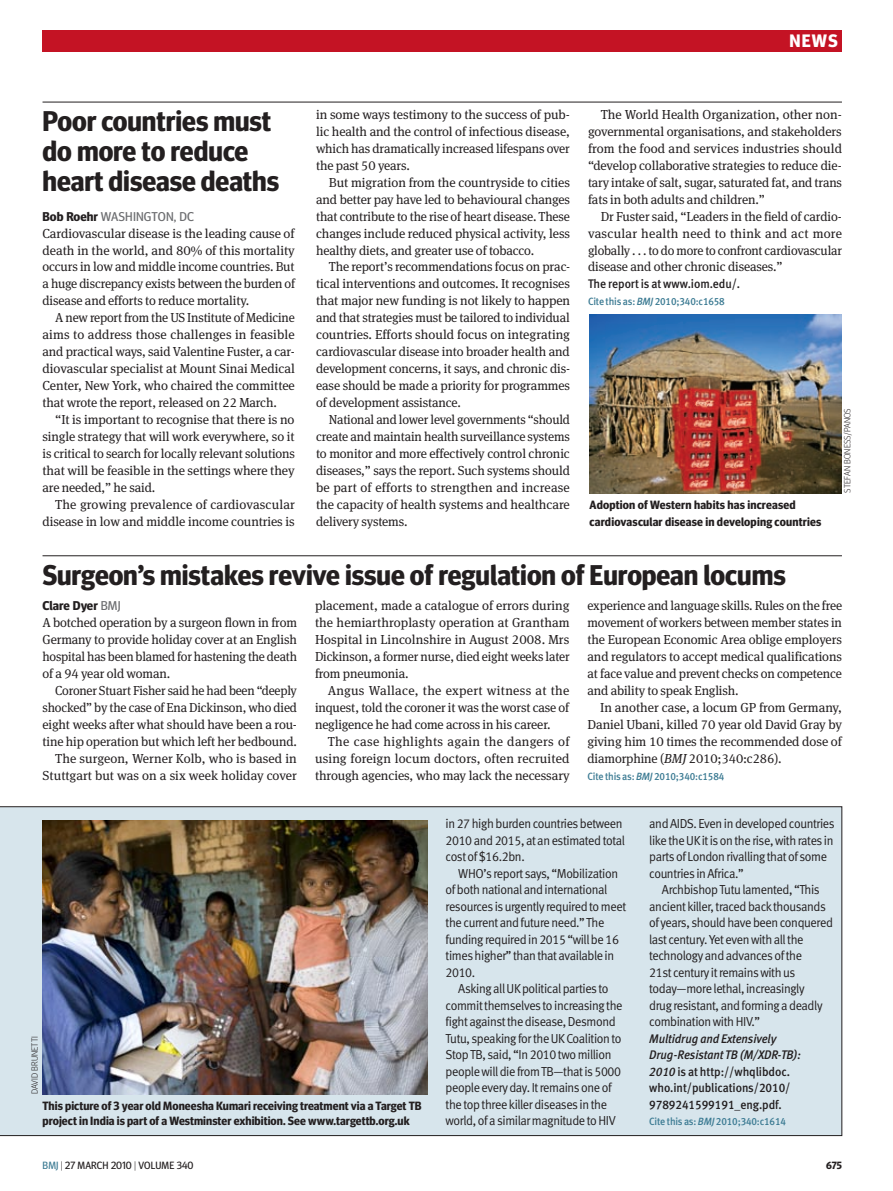
<style>
.page{position:relative;width:893px;height:1191px;background:#fff}
.page>*{position:absolute;margin:0;border:0;box-sizing:border-box;transform-origin:0 0}
.news_head_19bold{font:700 28.5px/30px "Meta Headline OT";color:#231f20}
.t1{font:700 18px "Meta Headline OT";color:#fff}
.news_body_3colm_ind{font:13.05px/17px "Meta Serif Pro";letter-spacing:-.01em;color:#231f20;text-align:justify}
.news_BOX_sans_text{font:13.05px/16.5px "Meta Normal LF";letter-spacing:-.03em;color:#231f20;scale:.95 1}
.news_body_3colm_ind-2{font:13.05px/17px "Meta Serif Pro";letter-spacing:-.01em;color:#231f20;text-align:justify;scale:.96 1}
.news_body_3colm{font:13.05px/17px "Meta Serif Pro";letter-spacing:-.015em;color:#231f20;text-align:justify}
.news_byline_author{font:12.75px "Meta Headline OT";letter-spacing:.01em;color:#6c6d70}
.news_byline_author-2{font:700 12.75px "Meta Headline OT";color:#231f20}
.news_further_info{font:12.45px/16.5px "Meta Medium LF";letter-spacing:-.005em;color:#231f20;scale:.95 1}
.picture_caption{font:700 12px/15px "Meta Headline OT";letter-spacing:.005em;color:#231f20}
.citation{font:10.5px "Meta Medium LF";letter-spacing:-.015em;color:#3c7b93;scale:.95 1}
.t2{font:10.5px "Meta Headline OT";letter-spacing:.01em;color:#231f20}
.t3{font:700 10.5px "Meta Headline OT";color:#231f20}
.t4{font:300 9px "Meta Headline OT";letter-spacing:.015em;color:#231f20}
.s1{font-weight:700;color:#231f20}
.s2{font-style:italic}
.s3{font-weight:400;color:#6c6d70}
.s4{color:#3c7b93}
.s5{font-weight:300}
</style>
<div class="page">
<div style="left:43px;top:30px;width:799px;height:21px;background:#c41324"></div>
<hr style="left:43px;top:102px;width:799px;height:1px;background:#231f20">
<hr style="left:43px;top:555px;width:799px;height:1px;background:#231f20">
<div style="left:0;top:806px;width:842px;height:329px;background:#d7e5ec"></div>
<img style="left:590px;top:315px;width:252px;height:178px">
<img style="left:43px;top:821px;width:385px;height:273px">
<p class="t1" style="left:789px;top:30px;width:50px">NEWS</p>
<p class="news_head_19bold" style="left:43px;top:105px;width:238px">Poor countries must do more to reduce heart disease deaths</p>
<p class="news_byline_author" style="left:43px;top:208px;width:145px"><span class="s1">Bob Roehr</span> WASHINGTON, DC</p>
<p class="news_body_3colm" style="left:43px;top:224px;width:254px">Cardiovascular disease is the leading cause of death in the world, and 80% of this mortality occurs in low and middle income countries. But a huge discrepancy exists between the burden of disease and efforts to reduce mortality.</p>
<p class="news_body_3colm_ind-2" style="left:43px;top:309px;width:264px;text-indent:13px">A new report from the US Institute of Medicine aims to address those challenges in feasible and practical ways, said Valentine Fuster, a car&shy;diovascular specialist at Mount Sinai Medical Center, New York, who chaired the committee that wrote the report, released on 22 March.</p>
<p class="news_body_3colm_ind" style="left:43px;top:410px;width:254px;text-indent:13px">“It is important to recognise that there is no single strategy that will work everywhere, so it is critical to search for locally relevant solutions that will be feasible in the settings where they are needed,” he said.</p>
<p class="news_body_3colm_ind" style="left:43px;top:495px;width:254px;text-align:right">The growing prevalence of cardiovascular disease in low and middle income countries is</p>
<p class="news_body_3colm_ind" style="left:316px;top:105px;width:255px">in some ways testimony to the success of pub&shy;lic health and the control of infectious disease, which has dramatically increased lifespans over the past 50 years.</p>
<p class="news_body_3colm_ind" style="left:316px;top:173px;width:256px;text-indent:13px">But migration from the countryside to cities and better pay have led to behavioural changes that contribute to the rise of heart disease. These changes include reduced physical activity, less healthy diets, and greater use of tobacco.</p>
<p class="news_body_3colm_ind" style="left:316px;top:258px;width:256px;text-indent:13px">The report’s recommendations focus on prac&shy;tical interventions and outcomes. It recognises that major new funding is not likely to happen and that strategies must be tailored to individual countries. Efforts should focus on integrating cardiovascular disease into broader health and development concerns, it says, and chronic dis&shy;ease should be made a priority for programmes of development assistance.</p>
<p class="news_body_3colm_ind-2" style="left:316px;top:410px;width:266px;text-indent:13px">National and lower level governments “should create and maintain health surveillance systems to monitor and more effectively control chronic diseases,” says the report. Such systems should be part of efforts to strengthen and increase the capacity of health systems and healthcare delivery systems.</p>
<p class="news_body_3colm_ind" style="left:588px;top:105px;width:256px;text-indent:13px">The World Health Organization, other non&shy;governmental organisations, and stakeholders from the food and services industries should “develop collaborative strategies to reduce die&shy;tary intake of salt, sugar, saturated fat, and trans fats in both adults and children.”</p>
<p class="news_body_3colm_ind" style="left:588px;top:207px;width:256px;text-indent:13px">Dr Fuster said, “Leaders in the field of cardio&shy;vascular health need to think and act more globally . . . to do more to confront cardiovascular disease and other chronic diseases.”</p>
<p class="news_further_info" style="left:588px;top:276px;width:162px">The report is at www.iom.edu/.</p>
<p class="citation" style="left:588px;top:296px;width:146px">Cite this as: <span class="s2">BMJ</span> 2010;340:c1658</p>
<p class="picture_caption" style="left:590px;top:496px;width:233px;line-height:17px">Adoption of Western habits has increased cardiovascular disease in developing countries</p>
<p class="t4" style="left:842px;top:492px;width:86px;rotate:-90deg">Stefan Boness/panos</p>
<p class="news_head_19bold" style="left:43px;top:559px;width:745px">Surgeon’s mistakes revive issue of regulation of European locums</p>
<p class="news_byline_author-2" style="left:43px;top:598px;width:80px">Clare Dyer <span class="s3">BMJ</span></p>
<p class="news_body_3colm" style="left:43px;top:613px;width:256px">A botched operation by a surgeon flown in from Germany to provide holiday cover at an English hospital has been blamed for hastening the death of a 94 year old woman.</p>
<p class="news_body_3colm_ind-2" style="left:43px;top:681px;width:267px;text-indent:13px">Coroner Stuart Fisher said he had been “deeply shocked” by the case of Ena Dickinson, who died eight weeks after what should have been a rou&shy;tine hip operation but which left her bedbound.</p>
<p class="news_body_3colm_ind" style="left:43px;top:749px;width:256px;text-align:right">The surgeon, Werner Kolb, who is based in<br>Stuttgart but was on a six week holiday cover</p>
<p class="news_body_3colm_ind" style="left:315px;top:596px;width:256px">placement, made a catalogue of errors during the hemiarthroplasty operation at Grantham Hospital in Lincolnshire in August 2008. Mrs Dickinson, a former nurse, died eight weeks later from pneumonia.</p>
<p class="news_body_3colm_ind" style="left:315px;top:681px;width:256px;text-indent:13px">Angus Wallace, the expert witness at the inquest, told the coroner it was the worst case of negligence he had come across in his career.</p>
<p class="news_body_3colm_ind" style="left:315px;top:732px;width:256px;text-indent:13px">The case highlights again the dangers of using foreign locum doctors, often recruited through agencies, who may lack the necessary</p>
<p class="news_body_3colm_ind" style="left:587px;top:596px;width:256px">experience and language skills. Rules on the free movement of workers between member states in the European Economic Area oblige employers and regulators to accept medical qualifications at face value and prevent checks on competence and ability to speak English.</p>
<p class="news_body_3colm_ind" style="left:587px;top:698px;width:256px;text-indent:13px">In another case, a locum GP from Germany, Daniel Ubani, killed 70 year old David Gray by giving him 10 times the recommended dose of diamorphine (<span class="s2">BMJ</span> 2010;340:c286).</p>
<p class="citation" style="left:587px;top:770px;width:146px">Cite this as: <span class="s2">BMJ</span> 2010;340:c1584</p>
<p class="t4" style="left:29px;top:1094px;width:60px;rotate:-90deg">David Brunetti</p>
<p class="picture_caption" style="left:43px;top:1098px;width:381px">This picture of 3 year old Moneesha Kumari receiving treatment via a Target TB project in India is part of a Westminster exhibition. See www.targettb.org.uk</p>
<p class="news_BOX_sans_text" style="left:446px;top:815px;width:190px">in 27 high burden countries between<br>2010 and 2015, at an estimated total cost of $16.2bn.</p>
<p class="news_BOX_sans_text" style="left:446px;top:864px;width:192px;text-indent:13px">WHO’s report says, “Mobilization of both national and international resources is urgently required to meet the current and future need.” The funding required in 2015 “will be 16 times higher” than that available in<br>2010.</p>
<p class="news_BOX_sans_text" style="left:446px;top:980px;width:188px;text-indent:13px">Asking all UK political parties to commit themselves to increasing the fight against the disease, Desmond Tutu, speaking for the UK Coalition to Stop TB, said, “In 2010 two million people will die from TB—that is 5000 people every day. It remains one of the top three killer diseases in the world, of a similar magnitude to HIV</p>
<p class="news_BOX_sans_text" style="left:649px;top:815px;width:197px">and AIDS. Even in developed countries like the UK it is on the rise, with rates in parts of London rivalling that of some countries in Africa.”</p>
<p class="news_BOX_sans_text" style="left:649px;top:881px;width:195px;text-indent:13px">Archbishop Tutu lamented, “This ancient killer, traced back thousands of years, should have been conquered last century. Yet even with all the technology and advances of the<br>21st century it remains with us today—more lethal, increasingly<br>drug resistant, and forming a deadly combination with HIV.”</p>
<p class="news_further_info" style="left:649px;top:1030px;width:161px"><span class="s2">Multidrug and Extensively<br>Drug-Resistant TB (M/XDR-TB):<br>2010</span> is at http://whqlibdoc. who.int/publications/2010/<br>9789241599191_eng.pdf.</p>
<p class="citation" style="left:649px;top:1115px;width:146px">Cite this as: <span class="s2">BMJ</span> 2010;340:c1614</p>
<p class="t2" style="left:43px;top:1159px;width:152px"><span class="s4">BMJ</span> <span class="s5">|</span> 27 MARCH 2010 <span class="s5">|</span> VOLUME 340</p>
<p class="t3" style="left:826px;top:1159px;width:17px">675</p>
</div>
